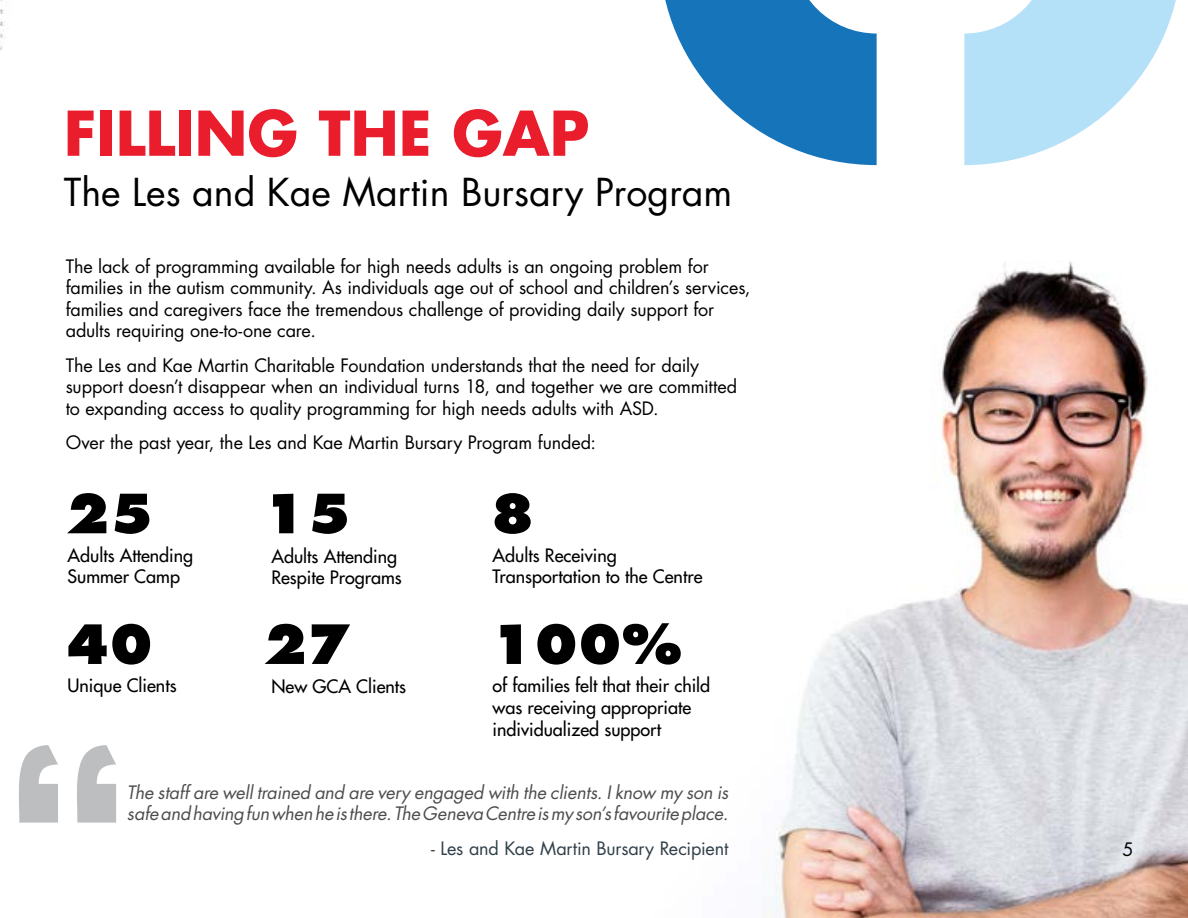
<style>
.page{position:relative;width:1188px;height:918px;background:#fff}
.page>*{position:absolute;margin:0;border:0;box-sizing:border-box;transform-origin:0 0}
.t1{font:700 60px "Futura Std";color:#e91d2c}
.t2{font:800 52.5px "Futura Std";color:#000}
.t3{font:37.5px "Futura Std";color:#000}
.t4{font:18px/21.6px "Futura Std";letter-spacing:-.01em;color:#000}
.t5{font:500 18px/21.6px "Futura Std";color:#000}
.t6{font:italic 18px/21.6px "Futura Std";letter-spacing:-.005em;color:#4d4d4f}
.t7{font:18px "Futura Std";letter-spacing:-.01em;color:#303f48}
</style>
<div class="page">
<svg style="left:964px;top:0;width:212px;height:165px"></svg>
<svg style="left:665px;top:0;width:212px;height:165px"></svg>
<img style="left:0;top:0;width:4px;height:51px">
<img style="left:763px;top:261px;width:425px;height:657px">
<svg style="left:19px;top:745px;width:97px;height:78px"></svg>
<h1 class="t1" style="left:64px;top:93px;width:527px">FILLING THE GAP</h1>
<h3 class="t3" style="left:64px;top:169px;width:670px">The Les and Kae Martin Bursary Program</h3>
<p class="t4" style="left:66px;top:255px;width:686px">The lack of programming available for high needs adults is an ongoing problem for families in the autism community. As individuals age out of school and children’s services, families and caregivers face the tremendous challenge of providing daily support for adults requiring one-to-one care.</p>
<p class="t4" style="left:66px;top:354px;width:673px">The Les and Kae Martin Charitable Foundation understands that the need for daily support doesn’t disappear when an individual turns 18, and together we are committed to expanding access to quality programming for high needs adults with ASD.</p>
<p class="t4" style="left:66px;top:432px;width:532px">Over the past year, the Les and Kae Martin Bursary Program funded:</p>
<h2 class="t2" style="left:66px;top:480px;width:89px">25</h2>
<h2 class="t2" style="left:491px;top:480px;width:45px">8</h2>
<h2 class="t2" style="left:263px;top:480px;width:89px">15</h2>
<p class="t5" style="left:68px;top:544px;width:127px">Adults Attending<br>Summer Camp</p>
<h2 class="t2" style="left:66px;top:611px;width:89px">40</h2>
<p class="t5" style="left:68px;top:675px;width:111px">Unique Clients</p>
<p class="t5" style="left:271px;top:545px;width:132px">Adults Attending<br>Respite Programs</p>
<h2 class="t2" style="left:263px;top:611px;width:89px">27</h2>
<p class="t5" style="left:271px;top:676px;width:136px">New GCA Clients</p>
<p class="t5" style="left:493px;top:544px;width:211px">Adults Receiving<br>Transportation to the Centre</p>
<h2 class="t2" style="left:491px;top:611px;width:193px">100%</h2>
<p class="t5" style="left:493px;top:675px;width:219px">of families felt that their child was receiving appropriate individualized support</p>
<p class="t6" style="left:127px;top:782px;width:603px">The staff are well trained and are very engaged with the clients. I know my son is safe and having fun when he is there. The Geneva Centre is my son’s favourite place.</p>
<p class="t7" style="left:431px;top:837px;width:299px">- Les and Kae Martin Bursary Recipient</p>
<p class="t4" style="left:1123px;top:838px;width:13px">5</p>
</div>
